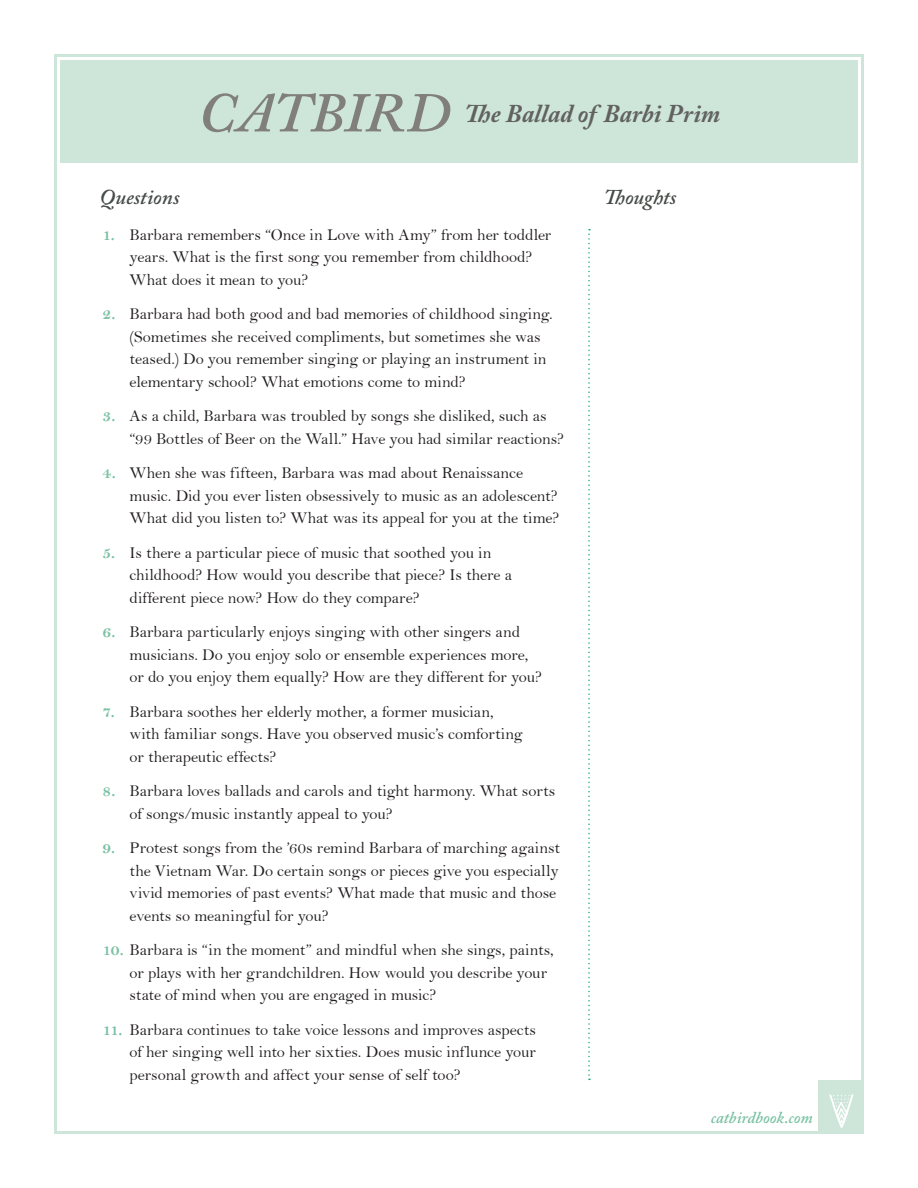
<style>
.page{position:relative;width:918px;height:1188px;background:#fff}
.page>*{position:absolute;margin:0;border:0;box-sizing:border-box;transform-origin:0 0}
.t1{font:italic 700 25.5px "Adobe Caslon Pro";letter-spacing:.005em;color:#61625f}
.Vignette_Title{font:italic 600 21px "Adobe Caslon Pro";color:#454b47}
.Discussion_Question{font:16.5px/22.5px "Bell";letter-spacing:-.01em;color:#231f20}
.t2{font:italic 600 16.5px "Adobe Caslon Pro";color:#7ac1a3}
.s1{font-weight:600;font-size:55.5px;color:#807f7c}
.s2{font-family:"Bell MT Bold";color:#7ac1a3}
</style>
<div class="page">
<div style="left:60px;top:60px;width:798px;height:103px;background:#cee5da"></div>
<div style="left:819px;top:1080px;width:45px;height:54px;background:#cee5da"></div>
<svg style="left:829px;top:1095px;width:25px;height:33px"></svg>
<svg style="left:588px;top:229px;width:2px;height:851px"></svg>
<h1 class="t1" style="left:198px;top:98px;width:524px"><span class="s1">CATBIRD</span> The Ballad of Barbi Prim</h1>
<p class="Vignette_Title" style="left:100px;top:185px;width:82px">Questions</p>
<p class="Vignette_Title" style="left:604px;top:185px;width:74px">Thoughts</p>
<p class="Discussion_Question" style="left:130px;top:223px;width:423px;text-indent:-27px"><span class="s2">1.</span> Barbara remembers “Once in Love with Amy” from her toddler years. What is the first song you remember from childhood?<br>What does it mean to you?</p>
<p class="Discussion_Question" style="left:130px;top:303px;width:425px;text-indent:-27px"><span class="s2">2.</span> Barbara had both good and bad memories of childhood singing. (Sometimes she received compliments, but sometimes she was teased.) Do you remember singing or playing an instrument in elementary school? What emotions come to mind?</p>
<p class="Discussion_Question" style="left:130px;top:405px;width:436px;text-indent:-27px"><span class="s2">3.</span> As a child, Barbara was troubled by songs she disliked, such as “99 Bottles of Beer on the Wall.” Have you had similar reactions?</p>
<p class="Discussion_Question" style="left:130px;top:462px;width:432px;text-indent:-27px"><span class="s2">4.</span> When she was fifteen, Barbara was mad about Renaissance music. Did you ever listen obsessively to music as an adolescent?<br>What did you listen to? What was its appeal for you at the time?</p>
<p class="Discussion_Question" style="left:130px;top:541px;width:384px;text-indent:-27px"><span class="s2">5.</span> Is there a particular piece of music that soothed you in childhood? How would you describe that piece? Is there a different piece now? How do they compare?</p>
<p class="Discussion_Question" style="left:130px;top:621px;width:414px;text-indent:-27px"><span class="s2">6.</span> Barbara particularly enjoys singing with other singers and musicians. Do you enjoy solo or ensemble experiences more, or do you enjoy them equally? How are they different for you?</p>
<p class="Discussion_Question" style="left:130px;top:700px;width:395px;text-indent:-27px"><span class="s2">7.</span> Barbara soothes her elderly mother, a former musician, with familiar songs. Have you observed music’s comforting or therapeutic effects?</p>
<p class="Discussion_Question" style="left:130px;top:780px;width:427px;text-indent:-27px"><span class="s2">8.</span> Barbara loves ballads and carols and tight harmony. What sorts of songs/music instantly appeal to you?</p>
<p class="Discussion_Question" style="left:130px;top:837px;width:432px;text-indent:-27px"><span class="s2">9.</span> Protest songs from the ’60s remind Barbara of marching against the Vietnam War. Do certain songs or pieces give you especially vivid memories of past events? What made that music and those events so meaningful for you?</p>
<p class="Discussion_Question" style="left:130px;top:939px;width:426px;text-indent:-27px"><span class="s2">10.</span> Barbara is “in the moment” and mindful when she sings, paints, or plays with her grandchildren. How would you describe your state of mind when you are engaged in music?</p>
<p class="Discussion_Question" style="left:130px;top:1018px;width:408px;text-align:justify;text-indent:-27px"><span class="s2">11.</span> Barbara continues to take voice lessons and improves aspects of her singing well into her sixties. Does music influnce your personal growth and affect your sense of self too?</p>
<p class="t2" style="left:711px;top:1108px;width:104px">catbirdbook.com</p>
</div>
